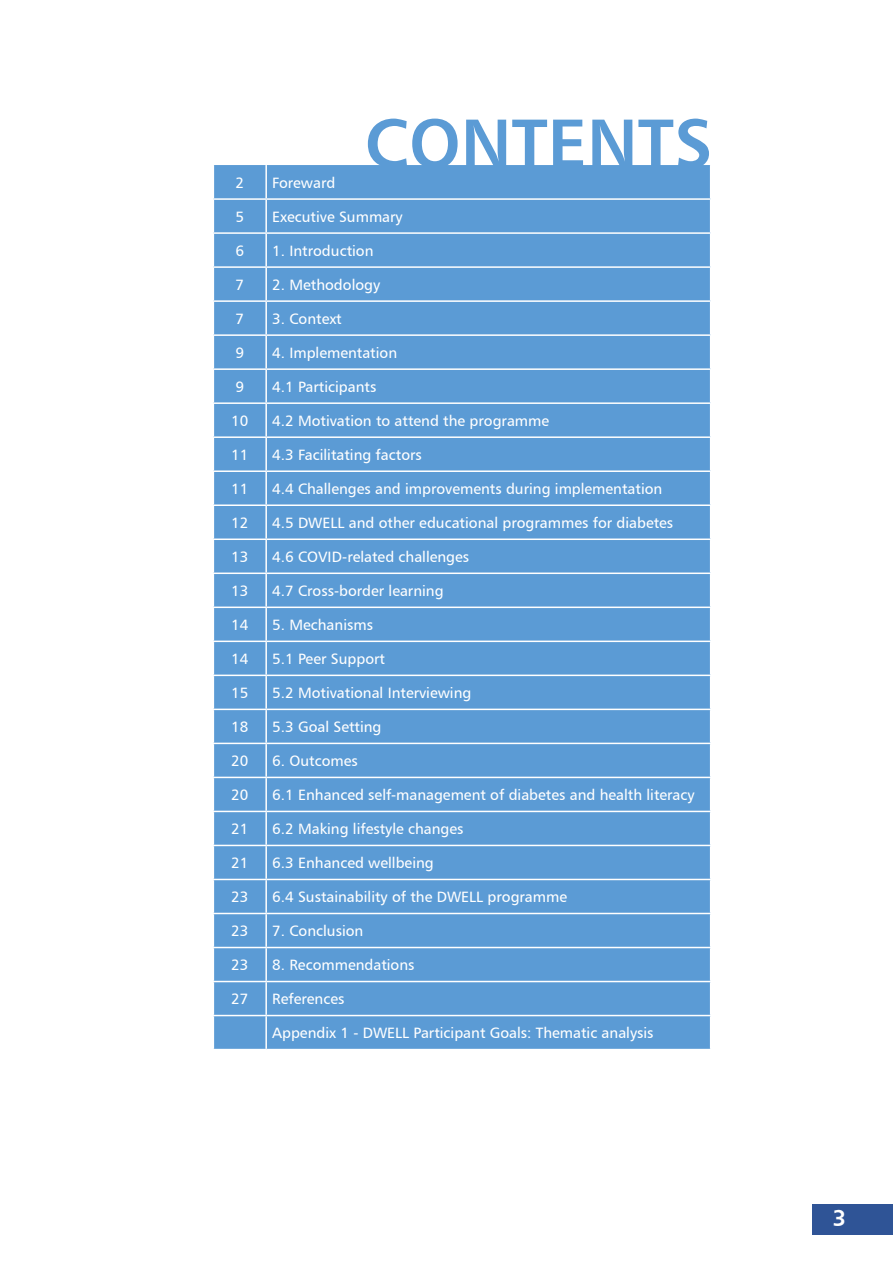
<style>
.page{position:relative;width:893px;height:1263px;background:#fff}
.page>*{position:absolute;margin:0;border:0;box-sizing:border-box;transform-origin:0 0}
.t1{font:69px "Humanist 777 BT Bold B";color:#5b9bd5}
.t2{font:22.5px "Humanist 777 BT Bold B";color:#fff}
.t3{font:15px "Humanist 777 BT Roman B";color:#fff}
</style>
<div class="page">
<div style="left:812px;top:1204px;width:81px;height:30px;background:#2f5496"></div>
<svg style="left:214px;top:165px;width:496px;height:884px;background:#5d9cd5"></svg>
<hr style="left:265px;top:165px;width:2px;height:33px;background:#fff">
<hr style="left:213px;top:198px;width:53px;height:2px;background:#fff">
<hr style="left:266px;top:198px;width:445px;height:2px;background:#fff">
<hr style="left:265px;top:200px;width:2px;height:32px;background:#fff">
<hr style="left:213px;top:232px;width:53px;height:2px;background:#fff">
<hr style="left:266px;top:232px;width:445px;height:2px;background:#fff">
<hr style="left:265px;top:234px;width:2px;height:32px;background:#fff">
<hr style="left:213px;top:266px;width:53px;height:2px;background:#fff">
<hr style="left:266px;top:266px;width:445px;height:2px;background:#fff">
<hr style="left:265px;top:268px;width:2px;height:32px;background:#fff">
<hr style="left:213px;top:300px;width:53px;height:2px;background:#fff">
<hr style="left:266px;top:300px;width:445px;height:2px;background:#fff">
<hr style="left:265px;top:302px;width:2px;height:32px;background:#fff">
<hr style="left:213px;top:334px;width:53px;height:2px;background:#fff">
<hr style="left:266px;top:334px;width:445px;height:2px;background:#fff">
<hr style="left:265px;top:336px;width:2px;height:32px;background:#fff">
<hr style="left:213px;top:368px;width:53px;height:2px;background:#fff">
<hr style="left:266px;top:368px;width:445px;height:2px;background:#fff">
<hr style="left:265px;top:370px;width:2px;height:32px;background:#fff">
<hr style="left:213px;top:402px;width:53px;height:2px;background:#fff">
<hr style="left:266px;top:402px;width:445px;height:2px;background:#fff">
<hr style="left:265px;top:404px;width:2px;height:32px;background:#fff">
<hr style="left:213px;top:436px;width:53px;height:2px;background:#fff">
<hr style="left:266px;top:436px;width:445px;height:2px;background:#fff">
<hr style="left:265px;top:438px;width:2px;height:32px;background:#fff">
<hr style="left:213px;top:470px;width:53px;height:2px;background:#fff">
<hr style="left:266px;top:470px;width:445px;height:2px;background:#fff">
<hr style="left:265px;top:472px;width:2px;height:32px;background:#fff">
<hr style="left:213px;top:504px;width:53px;height:2px;background:#fff">
<hr style="left:266px;top:504px;width:445px;height:2px;background:#fff">
<hr style="left:265px;top:506px;width:2px;height:32px;background:#fff">
<hr style="left:213px;top:538px;width:53px;height:2px;background:#fff">
<hr style="left:266px;top:538px;width:445px;height:2px;background:#fff">
<hr style="left:265px;top:540px;width:2px;height:32px;background:#fff">
<hr style="left:213px;top:572px;width:53px;height:2px;background:#fff">
<hr style="left:266px;top:572px;width:445px;height:2px;background:#fff">
<hr style="left:265px;top:574px;width:2px;height:32px;background:#fff">
<hr style="left:213px;top:606px;width:53px;height:2px;background:#fff">
<hr style="left:266px;top:606px;width:445px;height:2px;background:#fff">
<hr style="left:265px;top:608px;width:2px;height:33px;background:#fff">
<hr style="left:213px;top:641px;width:53px;height:1px;background:#fff">
<hr style="left:266px;top:641px;width:445px;height:1px;background:#fff">
<hr style="left:265px;top:642px;width:2px;height:33px;background:#fff">
<hr style="left:213px;top:675px;width:53px;height:1px;background:#fff">
<hr style="left:266px;top:675px;width:445px;height:1px;background:#fff">
<hr style="left:265px;top:676px;width:2px;height:33px;background:#fff">
<hr style="left:213px;top:709px;width:53px;height:1px;background:#fff">
<hr style="left:266px;top:709px;width:445px;height:1px;background:#fff">
<hr style="left:265px;top:710px;width:2px;height:33px;background:#fff">
<hr style="left:213px;top:743px;width:53px;height:1px;background:#fff">
<hr style="left:266px;top:743px;width:445px;height:1px;background:#fff">
<hr style="left:265px;top:744px;width:2px;height:33px;background:#fff">
<hr style="left:213px;top:777px;width:53px;height:1px;background:#fff">
<hr style="left:266px;top:777px;width:445px;height:1px;background:#fff">
<hr style="left:265px;top:778px;width:2px;height:33px;background:#fff">
<hr style="left:213px;top:811px;width:53px;height:1px;background:#fff">
<hr style="left:266px;top:811px;width:445px;height:1px;background:#fff">
<hr style="left:265px;top:812px;width:2px;height:33px;background:#fff">
<hr style="left:213px;top:845px;width:53px;height:1px;background:#fff">
<hr style="left:266px;top:845px;width:445px;height:1px;background:#fff">
<hr style="left:265px;top:846px;width:2px;height:33px;background:#fff">
<hr style="left:213px;top:879px;width:53px;height:1px;background:#fff">
<hr style="left:266px;top:879px;width:445px;height:1px;background:#fff">
<hr style="left:265px;top:880px;width:2px;height:33px;background:#fff">
<hr style="left:213px;top:913px;width:53px;height:1px;background:#fff">
<hr style="left:266px;top:913px;width:445px;height:1px;background:#fff">
<hr style="left:265px;top:914px;width:2px;height:33px;background:#fff">
<hr style="left:213px;top:947px;width:53px;height:1px;background:#fff">
<hr style="left:266px;top:947px;width:445px;height:1px;background:#fff">
<hr style="left:265px;top:948px;width:2px;height:33px;background:#fff">
<hr style="left:213px;top:981px;width:53px;height:1px;background:#fff">
<hr style="left:266px;top:981px;width:445px;height:1px;background:#fff">
<hr style="left:265px;top:982px;width:2px;height:33px;background:#fff">
<hr style="left:213px;top:1015px;width:53px;height:1px;background:#fff">
<hr style="left:266px;top:1015px;width:445px;height:1px;background:#fff">
<hr style="left:265px;top:1016px;width:2px;height:33px;background:#fff">
<p class="t1" style="left:365px;top:100px;width:349px">CONTENTS</p>
<p class="t3" style="left:235px;top:173px;width:10px">2</p>
<p class="t3" style="left:272px;top:173px;width:65px">Foreward</p>
<p class="t3" style="left:235px;top:207px;width:10px">5</p>
<p class="t3" style="left:272px;top:207px;width:132px">Executive Summary</p>
<p class="t3" style="left:235px;top:241px;width:10px">6</p>
<p class="t3" style="left:272px;top:241px;width:103px">1. Introduction</p>
<p class="t3" style="left:235px;top:275px;width:10px">7</p>
<p class="t3" style="left:272px;top:275px;width:110px">2. Methodology</p>
<p class="t3" style="left:235px;top:309px;width:10px">7</p>
<p class="t3" style="left:272px;top:309px;width:71px">3. Context</p>
<p class="t3" style="left:235px;top:343px;width:10px">9</p>
<p class="t3" style="left:272px;top:343px;width:126px">4. Implementation</p>
<p class="t3" style="left:235px;top:377px;width:10px">9</p>
<p class="t3" style="left:272px;top:377px;width:106px">4.1 Participants</p>
<p class="t3" style="left:231px;top:411px;width:19px">10</p>
<p class="t3" style="left:272px;top:411px;width:279px">4.2 Motivation to attend the programme</p>
<p class="t3" style="left:231px;top:445px;width:19px">11</p>
<p class="t3" style="left:272px;top:445px;width:151px">4.3 Facilitating factors</p>
<p class="t3" style="left:231px;top:479px;width:19px">11</p>
<p class="t3" style="left:272px;top:479px;width:392px">4.4 Challenges and improvements during implementation</p>
<p class="t3" style="left:231px;top:513px;width:19px">12</p>
<p class="t3" style="left:272px;top:513px;width:403px">4.5 DWELL and other educational programmes for diabetes</p>
<p class="t3" style="left:231px;top:547px;width:19px">13</p>
<p class="t3" style="left:272px;top:547px;width:198px">4.6 COVID-related challenges</p>
<p class="t3" style="left:231px;top:581px;width:19px">13</p>
<p class="t3" style="left:272px;top:581px;width:173px">4.7 Cross-border learning</p>
<p class="t3" style="left:231px;top:615px;width:19px">14</p>
<p class="t3" style="left:272px;top:615px;width:102px">5. Mechanisms</p>
<p class="t3" style="left:231px;top:649px;width:19px">14</p>
<p class="t3" style="left:272px;top:649px;width:114px">5.1 Peer Support</p>
<p class="t3" style="left:231px;top:683px;width:19px">15</p>
<p class="t3" style="left:272px;top:683px;width:201px">5.2 Motivational Interviewing</p>
<p class="t3" style="left:231px;top:717px;width:19px">18</p>
<p class="t3" style="left:272px;top:717px;width:111px">5.3 Goal Setting</p>
<p class="t3" style="left:231px;top:751px;width:19px">20</p>
<p class="t3" style="left:272px;top:751px;width:87px">6. Outcomes</p>
<p class="t3" style="left:231px;top:785px;width:19px">20</p>
<p class="t3" style="left:272px;top:785px;width:424px">6.1 Enhanced self-management of diabetes and health literacy</p>
<p class="t3" style="left:231px;top:819px;width:19px">21</p>
<p class="t3" style="left:272px;top:819px;width:193px">6.2 Making lifestyle changes</p>
<p class="t3" style="left:231px;top:854px;width:19px">21</p>
<p class="t3" style="left:272px;top:854px;width:163px">6.3 Enhanced wellbeing</p>
<p class="t3" style="left:231px;top:888px;width:19px">23</p>
<p class="t3" style="left:272px;top:888px;width:296px">6.4 Sustainability of the DWELL programme</p>
<p class="t3" style="left:231px;top:922px;width:19px">23</p>
<p class="t3" style="left:272px;top:922px;width:93px">7. Conclusion</p>
<p class="t3" style="left:231px;top:956px;width:19px">23</p>
<p class="t3" style="left:272px;top:956px;width:144px">8. Recommendations</p>
<p class="t3" style="left:231px;top:990px;width:19px">27</p>
<p class="t3" style="left:272px;top:990px;width:74px">References</p>
<p class="t3" style="left:272px;top:1024px;width:383px">Appendix 1 - DWELL Participant Goals: Thematic analysis</p>
<h2 class="t2" style="left:833px;top:1204px;width:15px">3</h2>
</div>
